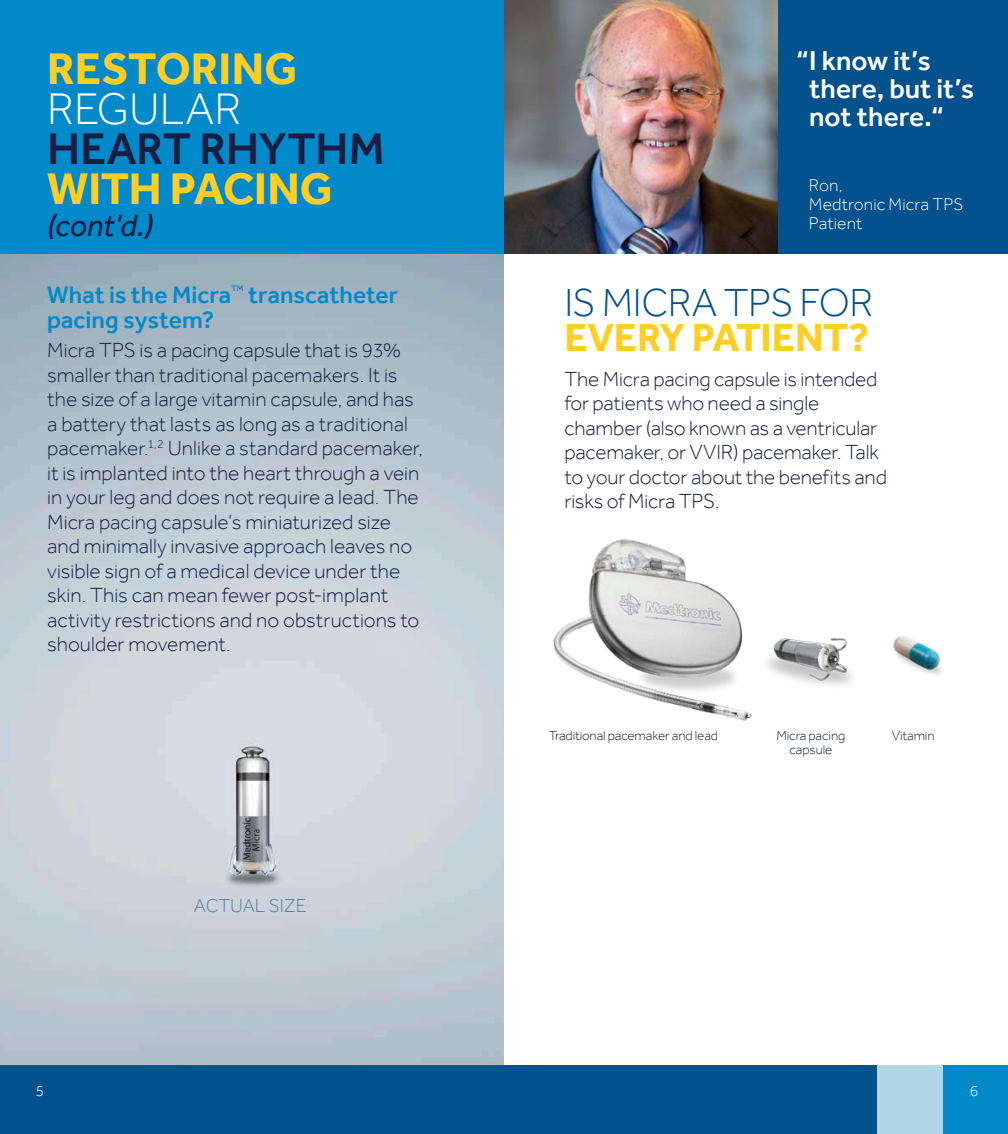
<style>
.page{position:relative;width:1008px;height:1134px;background:#fff}
.page>*{position:absolute;margin:0;border:0;box-sizing:border-box;transform-origin:0 0}
.t1{font:700 45.5px "Effra";color:#ffce25}
.t2{font:500 45.5px "Effra";color:#171e42}
.t3{font:300 45.5px "Effra";letter-spacing:-.005em;color:#fff}
.t4{font:300 40.25px "Effra";letter-spacing:-.015em;color:#03518d}
.t5{font:700 40.25px "Effra";letter-spacing:-.015em;color:#ffce25}
.t6{font:italic 31.5px "Effra";color:#171e42}
.t7{font:500 28px/28px "Effra";color:#fff}
.t8{font:500 24.5px/24.5px "Effra";color:#0289ca}
.t9{font:300 21px/24.5px "Effra";color:#171e42}
.t10{font:300 19.25px "Effra";color:#577e94}
.t11{font:300 17.5px/19.2px "Effra";letter-spacing:.01em;color:#fff}
.t12{font:300 15.75px "Effra";color:#fff}
.t13{font:300 13.47px/13.5px "Effra";letter-spacing:-.01em;color:#171e42;text-align:center}
</style>
<div class="page">
<img style="left:0;top:253px;width:504px;height:813px">
<div style="left:0;top:1066px;width:1008px;height:68px;background:#03518d"></div>
<div style="left:942px;top:1066px;width:66px;height:68px;background:#0289ca"></div>
<div style="left:877px;top:1066px;width:65px;height:68px;background:#b1d6e6"></div>
<div style="left:0;top:0;width:504px;height:253px;background:#0289ca"></div>
<img style="left:469px;top:523px;width:473px;height:221px">
<div style="left:777px;top:0;width:231px;height:253px;background:#03518d"></div>
<img style="left:505px;top:0;width:273px;height:253px">
<h1 class="t1" style="left:47px;top:41px;width:252px">RESTORING</h1>
<h1 class="t3" style="left:47px;top:83px;width:196px">REGULAR</h1>
<h1 class="t2" style="left:47px;top:122px;width:339px">HEART RHYTHM</h1>
<h1 class="t1" style="left:47px;top:161px;width:287px">WITH PACING</h1>
<h3 class="t6" style="left:47px;top:207px;width:107px">(cont'd.)</h3>
<p class="t8" style="left:47px;top:282px;width:353px">What is the Micra<sup>™</sup> transcatheter pacing system?</p>
<p class="t9" style="left:47px;top:338px;width:377px">Micra TPS is a pacing capsule that is 93% smaller than traditional pacemakers. It is the size of a large vitamin capsule, and has a battery that lasts as long as a traditional pacemaker.<sup>1,2</sup> Unlike a standard pacemaker, it is implanted into the heart through a vein in your leg and does not require a lead. The Micra pacing capsule’s miniaturized size and minimally invasive approach leaves no visible sign of a medical device under the skin. This can mean fewer post-implant activity restrictions and no obstructions to shoulder movement.</p>
<p class="t12" style="left:35px;top:1082px;width:10px">5</p>
<p class="t10" style="left:194px;top:895px;width:114px">ACTUAL SIZE</p>
<h3 class="t7" style="left:809px;top:46px;width:166px;text-indent:-13px">“I know it’s there, but it’s not there.“</h3>
<p class="t11" style="left:809px;top:175px;width:156px">Ron,<br>Medtronic Micra TPS<br>Patient</p>
<h2 class="t4" style="left:564px;top:280px;width:311px">IS MICRA TPS FOR</h2>
<h2 class="t5" style="left:564px;top:313px;width:306px">EVERY PATIENT?</h2>
<p class="t9" style="left:564px;top:366px;width:324px">The Micra pacing capsule is intended for patients who need a single chamber (also known as a ventricular pacemaker, or VVIR) pacemaker. Talk to your doctor about the benefits and risks of Micra TPS.</p>
<p class="t13" style="left:549px;top:729px;width:171px">Traditional pacemaker and lead</p>
<p class="t13" style="left:892px;top:729px;width:44px">Vitamin</p>
<p class="t13" style="left:776px;top:729px;width:70px">Micra pacing capsule</p>
<p class="t12" style="left:970px;top:1082px;width:10px">6</p>
</div>
